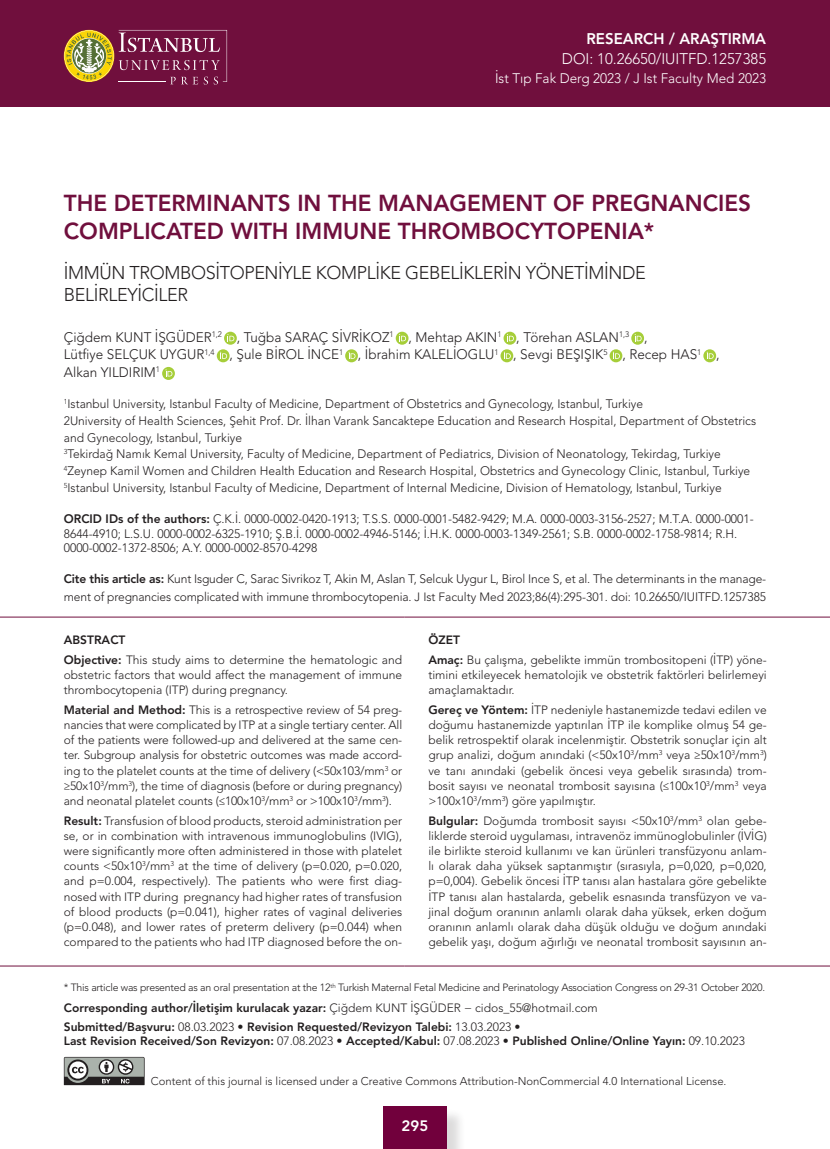
<style>
.page{position:relative;width:830px;height:1149px;background:#fff}
.page>*{position:absolute;margin:0;border:0;box-sizing:border-box;transform-origin:0 0}
.Ana_Baslik_1{font:800 22.95px/27.6px "Avenir LT Std";color:#700f3d}
.Ana_Baslik_2{font:300 18.3px/22px "Avenir LT Std";letter-spacing:-.02em;color:#231f20}
.t1{font:300 15.3px "Avenir LT Std";color:#fff}
.t2{font:800 15.3px "Avenir LT Std";color:#fff}
.t3{font:800 15px "Avenir LT Std";color:#fff}
.Yazarlar{font:300 13.8px/17.5px "Avenir LT Std";color:#231f20}
.t4{font:300 13.8px "Avenir LT Std";color:#fff}
.Onamlar{font:300 12.3px/14.7px "Avenir LT Std";color:#231f20}
.Anahtar_kelime{font:300 12px/15.1px "Avenir LT Std";color:#231f20;text-align:justify}
.Keywords{font:300 12px/15.1px "Avenir LT Std";color:#231f20;text-align:justify}
.Abstract{font:800 12px "Avenir LT Std";color:#231f20}
.t5{font:300 11.25px "Avenir LT Std";color:#231f20}
.Onamlar-2{font:300 10.5px "Avenir LT Std";letter-spacing:-.02em;color:#231f20}
.s1{font-weight:800}
.s2{font-size:12px}
.s3{font-weight:300}
</style>
<div class="page">
<div style="left:385px;top:1108px;width:80px;height:40px;background:#231f20;opacity:.16"></div>
<div style="left:383px;top:1106px;width:63px;height:42px;background:#71003c"></div>
<div style="left:0;top:0;width:829px;height:106px;background:#700f3d"></div>
<hr style="left:0;top:616px;width:404px;height:1px;background:#700f3d">
<hr style="left:404px;top:616px;width:425px;height:1px;background:#700f3d">
<hr style="left:0;top:965px;width:404px;height:1px;background:#700f3d">
<hr style="left:404px;top:965px;width:425px;height:1px;background:#700f3d">
<svg style="left:64px;top:30px;width:163px;height:54px"></svg>
<svg style="left:224px;top:331px;width:13px;height:13px"></svg>
<svg style="left:227px;top:334px;width:7px;height:7px"></svg>
<svg style="left:395px;top:331px;width:13px;height:13px"></svg>
<svg style="left:399px;top:334px;width:7px;height:7px"></svg>
<svg style="left:503px;top:331px;width:13px;height:13px"></svg>
<svg style="left:506px;top:334px;width:7px;height:7px"></svg>
<svg style="left:631px;top:331px;width:12px;height:13px"></svg>
<svg style="left:634px;top:334px;width:7px;height:7px"></svg>
<div style="left:217px;top:349px;width:12px;height:13px;background:#a6ce39;border-radius:50%"></div>
<svg style="left:220px;top:351px;width:7px;height:8px"></svg>
<svg style="left:345px;top:349px;width:13px;height:13px"></svg>
<svg style="left:348px;top:351px;width:7px;height:8px"></svg>
<svg style="left:500px;top:349px;width:13px;height:13px"></svg>
<svg style="left:503px;top:351px;width:7px;height:8px"></svg>
<svg style="left:609px;top:349px;width:13px;height:13px"></svg>
<svg style="left:612px;top:351px;width:7px;height:8px"></svg>
<svg style="left:703px;top:349px;width:12px;height:13px"></svg>
<svg style="left:706px;top:351px;width:7px;height:8px"></svg>
<svg style="left:162px;top:367px;width:13px;height:13px"></svg>
<svg style="left:165px;top:369px;width:7px;height:7px"></svg>
<svg style="left:64px;top:1056px;width:80px;height:28px;background:#888a88"></svg>
<p class="t2" style="left:586px;top:29px;width:181px">RESEARCH / ARAŞTIRMA</p>
<p class="t1" style="left:561px;top:50px;width:206px">DOI: 10.26650/IUITFD.1257385</p>
<p class="t4" style="left:495px;top:70px;width:272px">İst Tıp Fak Derg 2023 / J Ist Faculty Med 2023</p>
<p class="Ana_Baslik_1" style="left:64px;top:189px;width:688px">THE DETERMINANTS IN THE MANAGEMENT OF PREGNANCIES<br>COMPLICATED WITH IMMUNE THROMBOCYTOPENIA*</p>
<p class="Ana_Baslik_2" style="left:64px;top:261px;width:583px">İMMÜN TROMBOSİTOPENİYLE KOMPLİKE GEBELİKLERİN YÖNETİMİNDE<br>BELİRLEYİCİLER</p>
<p class="Yazarlar" style="left:64px;top:328px;width:657px">Çiğdem KUNT İŞGÜDER<sup>1,2</sup> , Tuğba SARAÇ SİVRİKOZ<sup>1</sup> , Mehtap AKIN<sup>1</sup> , Törehan ASLAN<sup>1,3</sup> ,<br>Lütfiye SELÇUK UYGUR<sup>1,4</sup> , Şule BİROL İNCE<sup>1</sup> , İbrahim KALELİOGLU<sup>1</sup> , Sevgi BEŞIŞIK<sup>5</sup> , Recep HAS<sup>1</sup> ,<br>Alkan YILDIRIM<sup>1</sup></p>
<p class="Onamlar" style="left:64px;top:396px;width:580px"><sup>1</sup>Istanbul University, Istanbul Faculty of Medicine, Department of Obstetrics and Gynecology, Istanbul, Turkiye</p>
<p class="Onamlar" style="left:64px;top:412px;width:693px;line-height:16.8px">2University of Health Sciences, Şehit Prof. Dr. İlhan Varank Sancaktepe Education and Research Hospital, Department of Obstetrics and Gynecology, Istanbul, Turkiye</p>
<p class="Onamlar" style="left:64px;top:446px;width:658px"><sup>3</sup>Tekirdağ Namık Kemal University, Faculty of Medicine, Department of Pediatrics, Division of Neonatology, Tekirdag, Turkiye</p>
<p class="Onamlar" style="left:64px;top:463px;width:687px"><sup>4</sup>Zeynep Kamil Women and Children Health Education and Research Hospital, Obstetrics and Gynecology Clinic, Istanbul, Turkiye</p>
<p class="Onamlar" style="left:64px;top:480px;width:659px"><sup>5</sup>Istanbul University, Istanbul Faculty of Medicine, Department of Internal Medicine, Division of Hematology, Istanbul, Turkiye</p>
<p class="Onamlar" style="left:64px;top:511px;width:691px"><span class="s1">ORCID IDs of the authors:</span> Ç.K.İ. 0000-0002-0420-1913; T.S.S. 0000-0001-5482-9429; M.A. 0000-0003-3156-2527; M.T.A. 0000-0001-<br>8644-4910; L.S.U. 0000-0002-6325-1910; Ş.B.İ. 0000-0002-4946-5146; İ.H.K. 0000-0003-1349-2561; S.B. 0000-0002-1758-9814; R.H.<br>0000-0002-1372-8506; A.Y. 0000-0002-8570-4298</p>
<p class="Onamlar" style="left:64px;top:570px;width:703px;line-height:18px"><span class="s1">Cite this article as:</span> Kunt Isguder C, Sarac Sivrikoz T, Akin M, Aslan T, Selcuk Uygur L, Birol Ince S, et al. The determinants in the manage&shy;ment of pregnancies complicated with immune thrombocytopenia. <span class="s2">J Ist Faculty Med 2023;86(4):295-301</span>. doi: 10.26650/IUITFD.1257385</p>
<p class="Abstract" style="left:64px;top:633px;width:63px">ABSTRACT</p>
<p class="Anahtar_kelime" style="left:64px;top:652px;width:340px"><span class="s1">Objective:</span> This study aims to determine the hematologic and obstetric factors that would affect the management of immune thrombocytopenia (ITP) during pregnancy.</p>
<p class="Anahtar_kelime" style="left:64px;top:701px;width:340px"><span class="s1">Material and Method:</span> This is a retrospective review of 54 preg&shy;nancies that were complicated by ITP at a single tertiary center. All of the patients were followed-up and delivered at the same cen&shy;ter. Subgroup analysis for obstetric outcomes was made accord&shy;ing to the platelet counts at the time of delivery (&lt;50x103/mm<sup>3</sup> or ≥50x10<sup>3</sup>/mm<sup>3</sup>), the time of diagnosis (before or during pregnancy) and neonatal platelet counts (≤100x10<sup>3</sup>/mm<sup>3</sup> or &gt;100x10<sup>3</sup>/mm<sup>3</sup>).</p>
<p class="Anahtar_kelime" style="left:64px;top:812px;width:340px"><span class="s1">Result:</span> Transfusion of blood products, steroid administration per se, or in combination with intravenous immunoglobulins (IVIG), were significantly more often administered in those with platelet counts &lt;50x10<sup>3</sup>/mm<sup>3</sup> at the time of delivery (p=0.020, p=0.020, and p=0.004, respectively). The patients who were first diag&shy;nosed with ITP during pregnancy had higher rates of transfusion of blood products (p=0.041), higher rates of vaginal deliveries (p=0.048), and lower rates of preterm delivery (p=0.044) when compared to the patients who had ITP diagnosed before the on-</p>
<p class="Abstract" style="left:428px;top:633px;width:33px">ÖZET</p>
<p class="Keywords" style="left:428px;top:652px;width:340px"><span class="s1">Amaç:</span> Bu çalışma, gebelikte immün trombositopeni (İTP) yöne&shy;timini etkileyecek hematolojik ve obstetrik faktörleri belirlemeyi amaçlamaktadır.</p>
<p class="Keywords" style="left:428px;top:701px;width:340px"><span class="s1">Gereç ve Yöntem:</span> İTP nedeniyle hastanemizde tedavi edilen ve doğumu hastanemizde yaptırılan İTP ile komplike olmuş 54 ge&shy;belik retrospektif olarak incelenmiştir. Obstetrik sonuçlar için alt grup analizi, doğum anındaki (&lt;50x10<sup>3</sup>/mm<sup>3</sup> veya ≥50x10<sup>3</sup>/mm<sup>3</sup>) ve tanı anındaki (gebelik öncesi veya gebelik sırasında) trom&shy;bosit sayısı ve neonatal trombosit sayısına (≤100x10<sup>3</sup>/mm<sup>3</sup> veya &gt;100x10<sup>3</sup>/mm<sup>3</sup>) göre yapılmıştır.</p>
<p class="Keywords" style="left:428px;top:812px;width:340px"><span class="s1">Bulgular:</span> Doğumda trombosit sayısı &lt;50x10<sup>3</sup>/mm<sup>3</sup> olan gebe&shy;liklerde steroid uygulaması, intravenöz immünoglobulinler (İVİG) ile birlikte steroid kullanımı ve kan ürünleri transfüzyonu anlam&shy;lı olarak daha yüksek saptanmıştır (sırasıyla, p=0,020, p=0,020, p=0,004). Gebelik öncesi İTP tanısı alan hastalara göre gebelikte İTP tanısı alan hastalarda, gebelik esnasında transfüzyon ve va&shy;jinal doğum oranının anlamlı olarak daha yüksek, erken doğum oranının anlamlı olarak daha düşük olduğu ve doğum anındaki gebelik yaşı, doğum ağırlığı ve neonatal trombosit sayısının an-</p>
<p class="Onamlar-2" style="left:64px;top:981px;width:702px">* This article was presented as an oral presentation at the 12<sup>th</sup> Turkish Maternal Fetal Medicine and Perinatology Association Congress on 29-31 October 2020.</p>
<p class="Abstract" style="left:64px;top:1000px;width:535px">Corresponding author/İletişim kurulacak yazar: <span class="s3">Çiğdem KUNT İŞGÜDER − cidos_55@hotmail.com</span></p>
<p class="Abstract" style="left:64px;top:1019px;width:458px">Submitted/Başvuru: <span class="s3">08.03.2023 •</span> Revision Requested/Revizyon Talebi: <span class="s3">13.03.2023 •</span></p>
<p class="Abstract" style="left:64px;top:1033px;width:682px">Last Revision Received/Son Revizyon: <span class="s3">07.08.2023 •</span> Accepted/Kabul: <span class="s3">07.08.2023 •</span> Published Online/Online Yayın: <span class="s3">09.10.2023</span></p>
<p class="t5" style="left:151px;top:1074px;width:577px">Content of this journal is licensed under a Creative Commons Attribution-NonCommercial 4.0 International License.</p>
<p class="t3" style="left:401px;top:1115px;width:28px">295</p>
</div>
